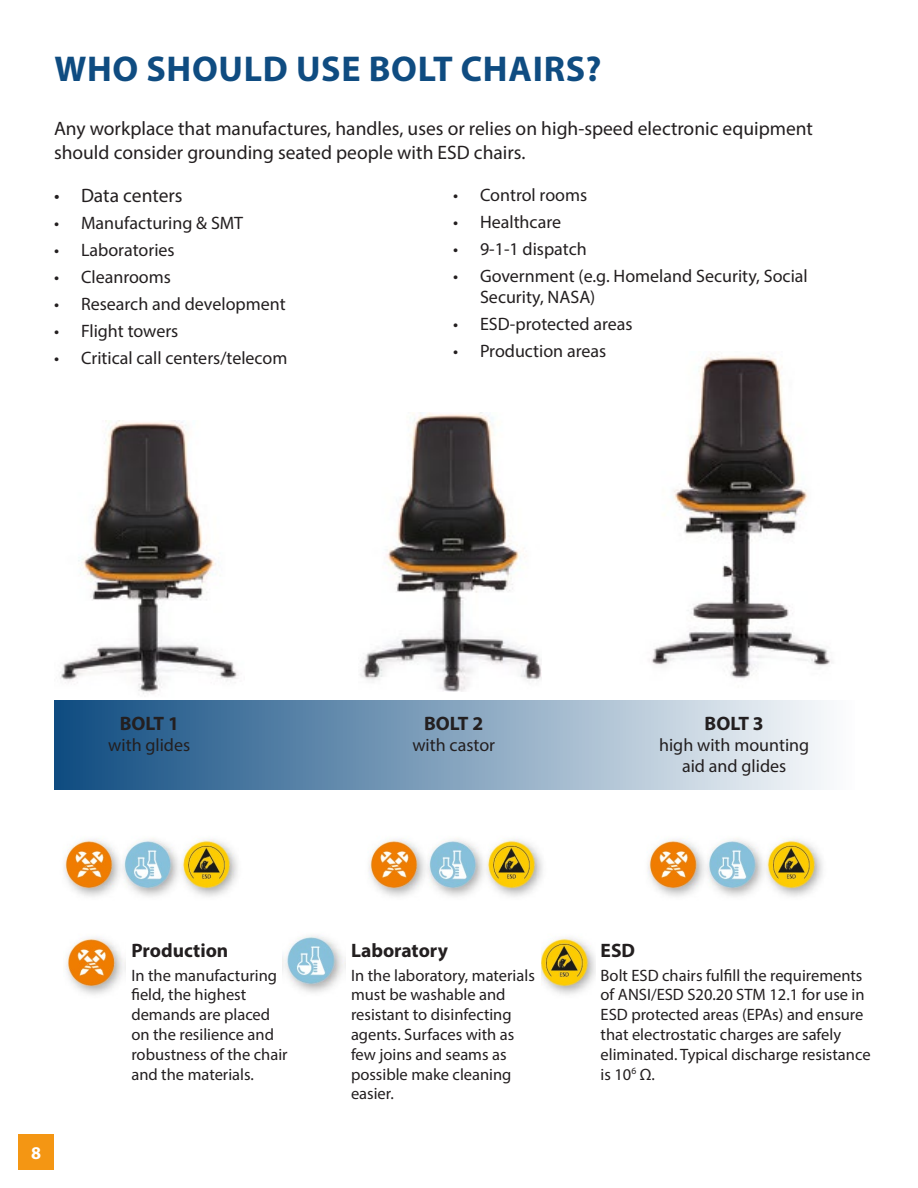
<style>
.page{position:relative;width:918px;height:1188px;background:#fff}
.page>*{position:absolute;margin:0;border:0;box-sizing:border-box;transform-origin:0 0}
.t1{font:700 36px "Myriad Pro";letter-spacing:.02em;color:#0f4c81}
.t2{font:19.5px/23.4px "Myriad Pro";color:#231f20}
.t3{font:700 19.5px "Myriad Pro";color:#231f20}
.t4{font:18px/21px "Myriad Pro";color:#231f20}
.t5{font:700 18px "Myriad Pro";color:#fff}
.t6{font:16.5px/19.8px "Myriad Pro";color:#231f20}
</style>
<div class="page">
<div style="left:18px;top:1134px;width:36px;height:36px;background:#f49613"></div>
<div style="left:54px;top:700px;width:801px;height:90px;background:linear-gradient(to right,#0e4b80,#fdfdfe)"></div>
<img style="left:63px;top:838px;width:175px;height:59px">
<img style="left:60px;top:420px;width:179px;height:274px">
<img style="left:360px;top:412px;width:182px;height:279px">
<img style="left:651px;top:354px;width:181px;height:325px">
<img style="left:368px;top:838px;width:175px;height:59px">
<img style="left:647px;top:838px;width:176px;height:59px">
<img style="left:66px;top:937px;width:60px;height:58px">
<img style="left:283px;top:935px;width:63px;height:58px">
<img style="left:542px;top:937px;width:53px;height:58px">
<p class="t1" style="left:54px;top:45px;width:549px">WHO SHOULD USE BOLT CHAIRS?</p>
<p class="t2" style="left:54px;top:117px;width:760px">Any workplace that manufactures, handles, uses or relies on high-speed electronic equipment should consider grounding seated people with ESD chairs.</p>
<p class="t2" style="left:54px;top:183px;width:130px">• Data centers</p>
<p class="t4" style="left:54px;top:212px;width:191px">• Manufacturing &amp; SMT</p>
<p class="t4" style="left:54px;top:239px;width:122px">• Laboratories</p>
<p class="t4" style="left:54px;top:266px;width:118px">• Cleanrooms</p>
<p class="t4" style="left:54px;top:293px;width:233px">• Research and development</p>
<p class="t4" style="left:54px;top:320px;width:126px">• Flight towers</p>
<p class="t4" style="left:54px;top:347px;width:235px">• Critical call centers/telecom</p>
<p class="t4" style="left:453px;top:184px;width:136px">• Control rooms</p>
<p class="t4" style="left:453px;top:211px;width:110px">• Healthcare</p>
<p class="t4" style="left:453px;top:238px;width:135px">• 9-1-1 dispatch</p>
<p class="t4" style="left:480px;top:265px;width:329px;text-indent:-27px">• Government (e.g. Homeland Security, Social<br>Security, NASA)</p>
<p class="t4" style="left:453px;top:313px;width:181px">• ESD-protected areas</p>
<p class="t4" style="left:453px;top:340px;width:155px">• Production areas</p>
<p class="t5" style="left:31px;top:1141px;width:11px">8</p>
<p class="t3" style="left:120px;top:710px;width:61px">BOLT 1</p>
<p class="t4" style="left:108px;top:734px;width:84px">with glides</p>
<p class="t3" style="left:424px;top:710px;width:61px">BOLT 2</p>
<p class="t4" style="left:412px;top:734px;width:84px">with castor</p>
<p class="t3" style="left:705px;top:710px;width:61px">BOLT 3</p>
<p class="t4" style="left:659px;top:734px;width:152px">high with mounting</p>
<p class="t4" style="left:682px;top:755px;width:106px">aid and glides</p>
<p class="t3" style="left:131px;top:937px;width:98px">Production</p>
<p class="t6" style="left:131px;top:965px;width:158px">In the manufacturing field, the highest demands are placed on the resilience and robustness of the chair and the materials.</p>
<p class="t3" style="left:351px;top:937px;width:98px">Laboratory</p>
<p class="t6" style="left:351px;top:965px;width:185px">In the laboratory, materials must be washable and resistant to disinfecting agents. Surfaces with as few joins and seams as possible make cleaning easier.</p>
<p class="t3" style="left:601px;top:937px;width:36px">ESD</p>
<p class="t6" style="left:601px;top:965px;width:272px">Bolt ESD chairs fulfill the requirements of ANSI/ESD S20.20 STM 12.1 for use in ESD protected areas (EPAs) and ensure that electrostatic charges are safely eliminated. Typical discharge resistance is 10<sup>6</sup> Ω.</p>
</div>
